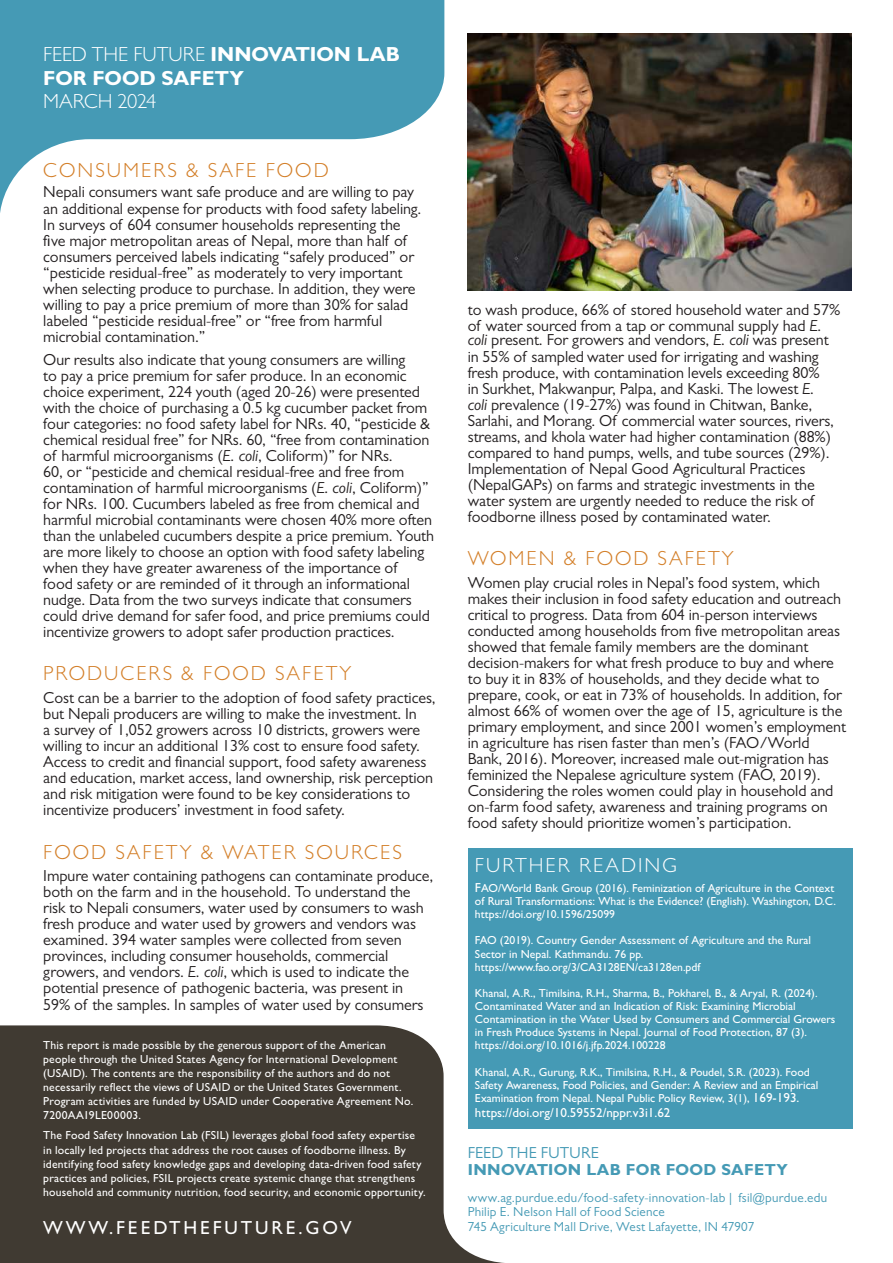
<style>
.page{position:relative;width:893px;height:1263px;background:#fff}
.page>*{position:absolute;margin:0;border:0;box-sizing:border-box;transform-origin:0 0}
.t1{font:300 20.4px "Gill Sans";letter-spacing:.1em;color:#d37e27}
.t2{font:700 20.4px/23.4px "Gill Sans";letter-spacing:-.005em;color:#fff}
.t3{font:300 20.4px "Gill Sans";letter-spacing:.1em;color:#fff}
.t4{font:300 20.4px "Gill Sans";letter-spacing:-.02em;color:#fff}
.t5{font:500 18.9px "Gill Sans";letter-spacing:.15em;color:#fff}
.t6{font:16.05px/16px "Gill Sans";letter-spacing:-.005em;color:#231f20}
.t7{font:700 16.05px "Gill Sans";letter-spacing:.02em;color:#459ab5}
.t8{font:16.05px "Gill Sans";letter-spacing:.01em;color:#459ab5}
.t9{font:13.2px/14.5px "Gill Sans";letter-spacing:.015em;color:#459ab5}
.t10{font:500 13.2px "Gill Sans";color:#fff}
.t11{font:500 11.7px/13.2px "Gill Sans";letter-spacing:.005em;color:#fff}
.s1{font-weight:300}
.s2{font-style:italic}
.s3{font-size:13.2px}
</style>
<div class="page">
<img style="left:468px;top:34px;width:383px;height:256px">
<svg style="left:0;top:1025px;width:513px;height:238px;background:#534e47"></svg>
<svg style="left:0;top:0;width:444px;height:213px;fill:#459ab5"></svg>
<div style="left:468px;top:848px;width:384px;height:280px;background:#459ab5"></div>
<p class="t2" style="left:43px;top:42px;width:358px"><span class="s1">FEED THE FUTURE</span> INNOVATION LAB<br>FOR FOOD SAFETY</p>
<p class="t4" style="left:43px;top:89px;width:115px">MARCH 2024</p>
<p class="t1" style="left:43px;top:158px;width:287px">CONSUMERS &amp; SAFE FOOD</p>
<p class="t6" style="left:43px;top:184px;width:379px">Nepali consumers want safe produce and are willing to pay an additional expense for products with food safety labeling.<br>In surveys of 604 consumer households representing the five major metropolitan areas of Nepal, more than half of consumers perceived labels indicating “safely produced” or “pesticide residual-free” as moderately to very important when selecting produce to purchase. In addition, they were willing to pay a price premium of more than 30% for salad labeled “pesticide residual-free” or “free from harmful microbial contamination.”</p>
<p class="t6" style="left:43px;top:351px;width:392px">Our results also indicate that young consumers are willing<br>to pay a price premium for safer produce. In an economic choice experiment, 224 youth (aged 20-26) were presented with the choice of purchasing a 0.5 kg cucumber packet from four categories: no food safety label for NRs. 40, “pesticide &amp; chemical residual free” for NRs. 60, “free from contamination of harmful microorganisms (<span class="s2">E. coli</span>, Coliform)” for NRs.<br>60, or “pesticide and chemical residual-free and free from contamination of harmful microorganisms (<span class="s2">E. coli</span>, Coliform)” for NRs. 100. Cucumbers labeled as free from chemical and harmful microbial contaminants were chosen 40% more often than the unlabeled cucumbers despite a price premium. Youth are more likely to choose an option with food safety labeling when they have greater awareness of the importance of<br>food safety or are reminded of it through an informational nudge. Data from the two surveys indicate that consumers could drive demand for safer food, and price premiums could incentivize growers to adopt safer production practices.</p>
<p class="t1" style="left:43px;top:661px;width:310px">PRODUCERS &amp; FOOD SAFETY</p>
<p class="t6" style="left:43px;top:690px;width:394px">Cost can be a barrier to the adoption of food safety practices, but Nepali producers are willing to make the investment. In<br>a survey of 1,052 growers across 10 districts, growers were willing to incur an additional 13% cost to ensure food safety.<br>Access to credit and financial support, food safety awareness and education, market access, land ownership, risk perception and risk mitigation were found to be key considerations to incentivize producers’ investment in food safety.</p>
<p class="t1" style="left:43px;top:839px;width:360px">FOOD SAFETY &amp; WATER SOURCES</p>
<p class="t6" style="left:43px;top:868px;width:392px">Impure water containing pathogens can contaminate produce, both on the farm and in the household. To understand the risk to Nepali consumers, water used by consumers to wash fresh produce and water used by growers and vendors was examined. 394 water samples were collected from seven provinces, including consumer households, commercial growers, and vendors. <span class="s2">E. coli</span>, which is used to indicate the potential presence of pathogenic bacteria, was present in 59% of the samples. In samples of water used by consumers</p>
<p class="t11" style="left:43px;top:1038px;width:372px;line-height:14px">This report is made possible by the generous support of the American people through the United States Agency for International Development (USAID). The contents are the responsibility of the authors and do not necessarily reflect the views of USAID or the United States Government.<br>Program activities are funded by USAID under Cooperative Agreement No.<br>7200AA19LE00003.</p>
<p class="t11" style="left:43px;top:1128px;width:384px;line-height:14px">The Food Safety Innovation Lab (FSIL) leverages global food safety expertise in locally led projects that address the root causes of foodborne illness. By identifying food safety knowledge gaps and developing data-driven food safety practices and policies, FSIL projects create systemic change that strengthens household and community nutrition, food security, and economic opportunity.</p>
<p class="t5" style="left:43px;top:1216px;width:310px">WWW.FEEDTHEFUTURE.GOV</p>
<p class="t6" style="left:468px;top:301px;width:374px">to wash produce, 66% of stored household water and 57% of water sourced from a tap or communal supply had <span class="s2">E.</span></p>
<p class="t6" style="left:468px;top:332px;width:368px"><span class="s2">coli</span> present. For growers and vendors, <span class="s2">E. coli</span> was present in 55% of sampled water used for irrigating and washing fresh produce, with contamination levels exceeding 80% in Surkhet, Makwanpur, Palpa, and Kaski. The lowest <span class="s2">E. coli</span> prevalence (19-27%) was found in Chitwan, Banke, Sarlahi, and Morang. Of commercial water sources, rivers, streams, and khola water had higher contamination (88%) compared to hand pumps, wells, and tube sources (29%).<br>Implementation of Nepal Good Agricultural Practices (NepalGAPs) on farms and strategic investments in the water system are urgently needed to reduce the risk of foodborne illness posed by contaminated water.</p>
<p class="t1" style="left:468px;top:546px;width:268px">WOMEN &amp; FOOD SAFETY</p>
<p class="t6" style="left:468px;top:574px;width:380px">Women play crucial roles in Nepal’s food system, which makes their inclusion in food safety education and outreach critical to progress. Data from 604 in-person interviews conducted among households from five metropolitan areas showed that female family members are the dominant decision-makers for what fresh produce to buy and where to buy it in 83% of households, and they decide what to prepare, cook, or eat in 73% of households. In addition, for almost 66% of women over the age of 15, agriculture is the primary employment, and since 2001 women’s employment in agriculture has risen faster than men’s (FAO/World Bank, 2016). Moreover, increased male out-migration has feminized the Nepalese agriculture system (FAO, 2019).<br>Considering the roles women could play in household and on-farm food safety, awareness and training programs on food safety should prioritize women’s participation.</p>
<p class="t3" style="left:475px;top:853px;width:203px">FURTHER READING</p>
<p class="t11" style="left:475px;top:881px;width:362px"><span class="s3">F</span>AO/World Bank Group (2016). Feminization of Agriculture in the Context of Rural Transformations: What is the Evidence? (English). Washington, D.C. https://doi.org/10.1596/25099</p>
<p class="t11" style="left:475px;top:934px;width:338px">FAO (2019). Country Gender Assessment of Agriculture and the Rural<br>Sector in Nepal. Kathmandu. 76 pp. https://www.fao.org/3/CA3128EN/ca3128en.pdf</p>
<p class="t11" style="left:475px;top:986px;width:362px">Khanal, A.R., Timilsina, R.H., Sharma, B., Pokharel, B., &amp; Aryal, R. (2024).<br>Contaminated Water and an Indication of Risk: Examining Microbial Contamination in the Water Used by Consumers and Commercial Growers in Fresh Produce Systems in Nepal. Journal of Food Protection, 87 (3). https://doi.org/10.1016/j.jfp.2024.100228</p>
<p class="t11" style="left:475px;top:1065px;width:345px">Khanal, A.R., Gurung, R.K., Timilsina, R.H., &amp; Poudel, S.R. (2023). Food<br>Safety Awareness, Food Policies, and Gender: A Review and an Empirical<br>Examination from Nepal. Nepal Public Policy Review, 3(1), <span class="s3">169-193.</span></p>
<p class="t10" style="left:475px;top:1104px;width:197px">https://doi.org/10.59552/nppr.v3i1.62</p>
<p class="t8" style="left:468px;top:1143px;width:133px">FEED THE FUTURE</p>
<p class="t7" style="left:468px;top:1160px;width:322px">INNOVATION LAB FOR FOOD SAFETY</p>
<p class="t9" style="left:468px;top:1190px;width:361px">www.ag.purdue.edu/food-safety-innovation-lab | fsil@purdue.edu<br>Philip E. Nelson Hall of Food Science<br>745 Agriculture Mall Drive, West Lafayette, IN 47907</p>
</div>
